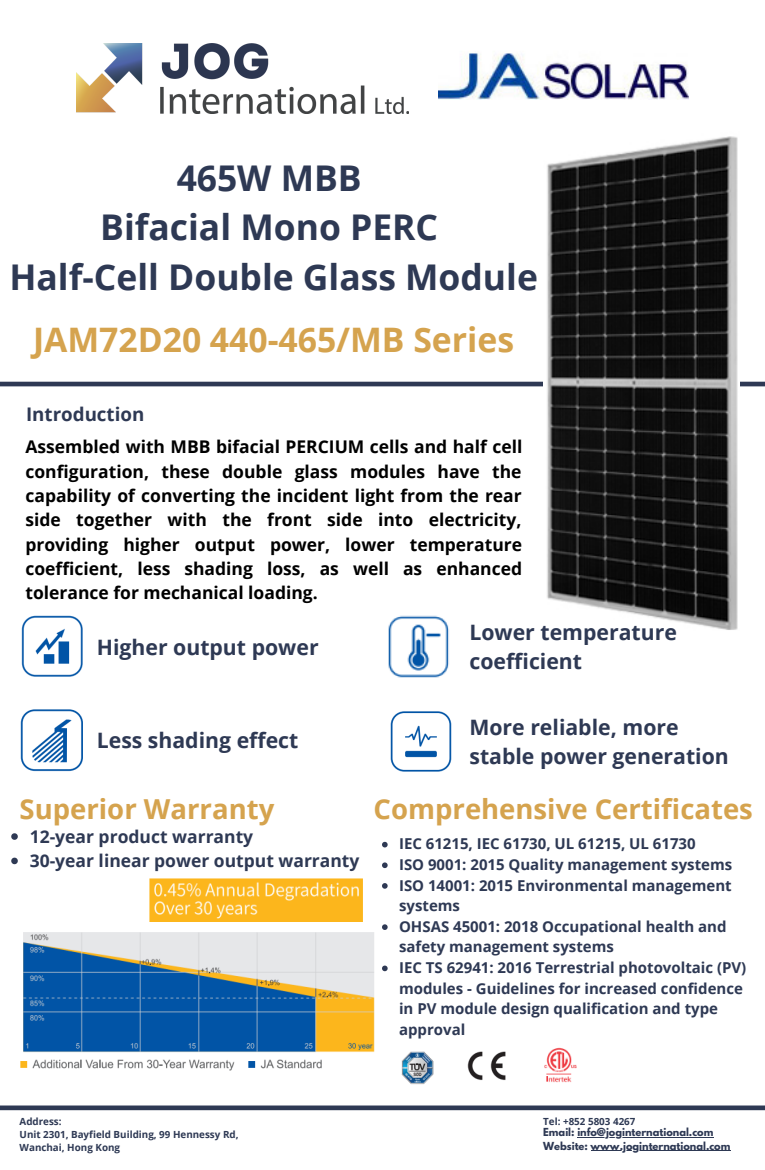
<style>
.page{position:relative;width:765px;height:1170px;background:#fff}
.page>*{position:absolute;margin:0;border:0;box-sizing:border-box;transform-origin:0 0}
.t1{font:700 35.5px "Open Sans";color:#2e3954}
.t2{font:700 33.75px "Open Sans";color:#d5a34e}
.t3{font:700 27.5px "Open Sans";color:#d5a34e}
.t4{font:700 21.25px/29px "Open Sans";color:#2e3954}
.t5{font:700 18.75px "Open Sans";color:#2e3954}
.t6{font:700 17.5px/24.4px "Open Sans";color:#000;text-align:justify}
.t7{font:700 17.5px "Open Sans";color:#2e3954}
.t8{font:700 15px/20.6px "Open Sans";color:#2e3954}
.t9{font:700 9.88px/13.2px "Open Sans";color:#2e3954}
.t10{font:700 9.88px "League Spartan";color:#2e3954}
</style>
<div class="page">
<hr style="left:0;top:1106px;width:765px;height:4px;background:#2e3954">
<hr style="left:0;top:382px;width:765px;height:4px;background:#2e3954">
<img style="left:438px;top:53px;width:250px;height:47px">
<img style="left:76px;top:43px;width:332px;height:71px">
<img style="left:21px;top:615px;width:62px;height:62px">
<img style="left:20px;top:709px;width:63px;height:63px">
<img style="left:390px;top:711px;width:62px;height:61px">
<img style="left:401px;top:1051px;width:105px;height:34px">
<img style="left:543px;top:136px;width:196px;height:494px">
<svg style="left:382px;top:842px;width:6px;height:5px"></svg>
<svg style="left:382px;top:862px;width:6px;height:6px"></svg>
<svg style="left:382px;top:883px;width:6px;height:6px"></svg>
<svg style="left:382px;top:924px;width:6px;height:6px"></svg>
<svg style="left:382px;top:966px;width:6px;height:5px"></svg>
<img style="left:388px;top:615px;width:61px;height:63px">
<img style="left:149px;top:878px;width:214px;height:43px">
<img style="left:544px;top:1047px;width:33px;height:36px">
<img style="left:20px;top:932px;width:355px;height:139px">
<hr style="left:577px;top:1137px;width:136px;height:1px;background:#2e3954">
<hr style="left:591px;top:1150px;width:139px;height:1px;background:#2e3954">
<svg style="left:11px;top:833px;width:7px;height:7px"></svg>
<svg style="left:11px;top:858px;width:7px;height:6px"></svg>
<p class="t1" style="left:177px;top:153px;width:187px">465W MBB</p>
<p class="t1" style="left:100px;top:202px;width:339px">Bifacial Mono PERC</p>
<p class="t1" style="left:9px;top:252px;width:530px">Half-Cell Double Glass Module</p>
<p class="t2" style="left:33px;top:316px;width:483px">JAM72D20 440-465/MB Series</p>
<p class="t5" style="left:26px;top:401px;width:120px">Introduction</p>
<p class="t6" style="left:25px;top:434px;width:498px">Assembled with MBB bifacial PERCIUM cells and half cell configuration, these double glass modules have the capability of converting the incident light from the rear side together with the front side into electricity, providing higher output power, lower temperature coefficient, less shading loss, as well as enhanced tolerance for mechanical loading.</p>
<p class="t4" style="left:97px;top:632px;width:223px">Higher output power</p>
<p class="t4" style="left:469px;top:617px;width:209px">Lower temperature coefficient</p>
<p class="t4" style="left:97px;top:725px;width:203px">Less shading effect</p>
<p class="t3" style="left:20px;top:790px;width:256px">Superior Warranty</p>
<p class="t7" style="left:30px;top:824px;width:225px">12-year product warranty</p>
<p class="t7" style="left:30px;top:848px;width:331px">30-year linear power output warranty</p>
<p class="t4" style="left:469px;top:713px;width:261px">More reliable, more stable power generation</p>
<p class="t3" style="left:374px;top:790px;width:381px">Comprehensive Certificates</p>
<p class="t8" style="left:399px;top:833px;width:298px">IEC 61215, IEC 61730, UL 61215, UL 61730</p>
<p class="t8" style="left:399px;top:854px;width:335px">ISO 9001: 2015 Quality management systems</p>
<p class="t8" style="left:399px;top:874px;width:334px">ISO 14001: 2015 Environmental management systems</p>
<p class="t8" style="left:399px;top:916px;width:329px">OHSAS 45001: 2018 Occupational health and safety management systems</p>
<p class="t8" style="left:399px;top:957px;width:349px">IEC TS 62941: 2016 Terrestrial photovoltaic (PV) modules - Guidelines for increased confidence in PV module design qualification and type approval</p>
<p class="t9" style="left:20px;top:1114px;width:44px">Address:</p>
<p class="t9" style="left:20px;top:1127px;width:220px">Unit 2301, Bayfield Building, 99 Hennessy Rd,<br>Wanchai, Hong Kong</p>
<p class="t9" style="left:543px;top:1114px;width:94px">Tel: +852 5803 4267</p>
<p class="t10" style="left:543px;top:1127px;width:172px">Email: info@joginternational.com</p>
<p class="t10" style="left:543px;top:1141px;width:189px">Website: www.joginternational.com</p>
</div>
